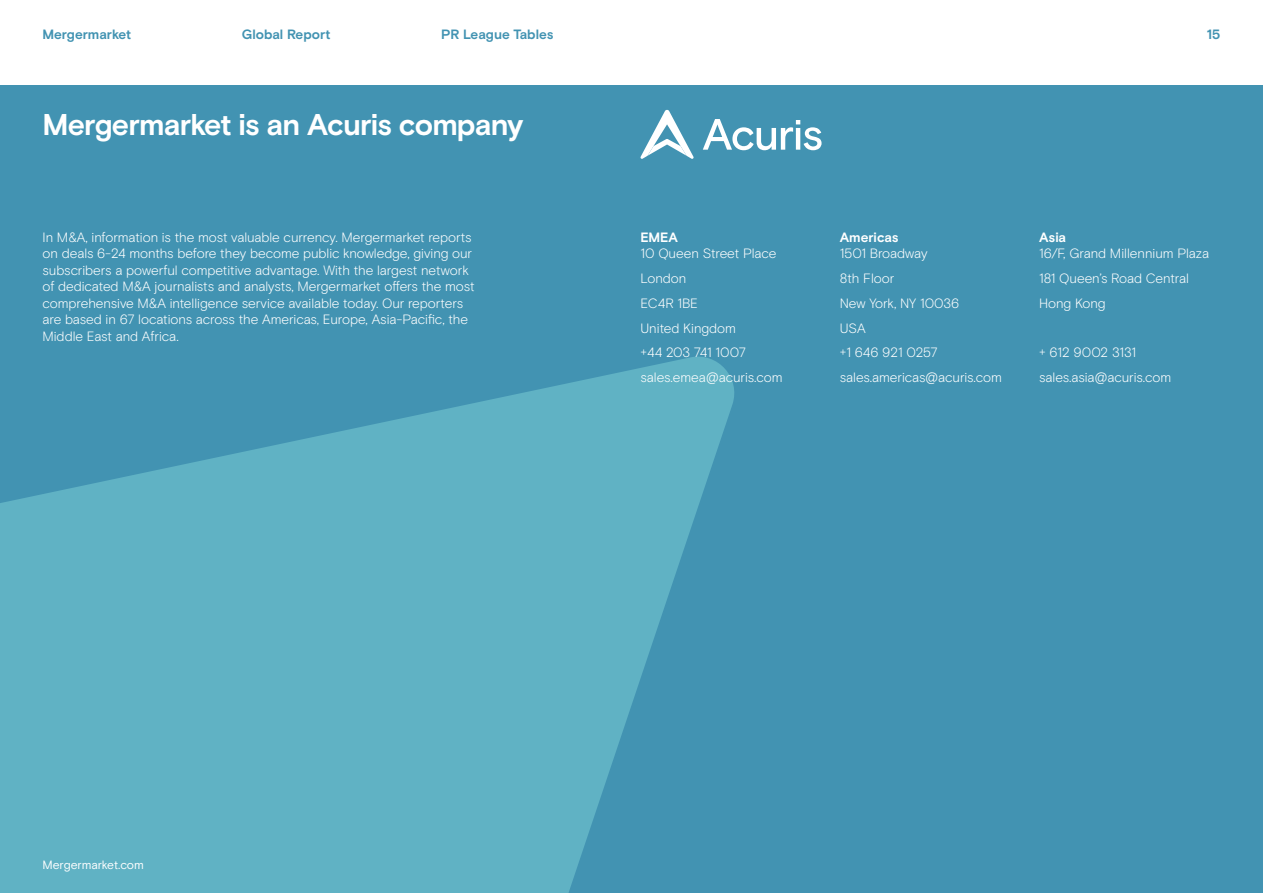
<style>
.page{position:relative;width:1263px;height:893px;background:#fff}
.page>*{position:absolute;margin:0;border:0;box-sizing:border-box;transform-origin:0 0}
.t1{font:700 30px "Basis Grotesque";letter-spacing:-.035em;color:#fff}
.t2{font:300 13.5px/24.8px "Basis Grotesque";letter-spacing:-.005em;color:#fff}
.t3{font:700 13.5px "Basis Grotesque";color:#4293b2}
.t4{font:700 13.5px "Basis Grotesque";letter-spacing:-.005em;color:#fff}
.t5{font:12px "Basis Grotesque";letter-spacing:-.01em;color:#fff}
</style>
<div class="page">
<div style="left:0;top:85px;width:1263px;height:808px;background:#4293b2"></div>
<svg style="left:0;top:356px;width:734px;height:537px;fill:#60b2c4"></svg>
<svg style="left:640px;top:109px;width:54px;height:50px"></svg>
<svg style="left:703px;top:119px;width:118px;height:31px"></svg>
<p class="t3" style="left:43px;top:27px;width:90px">Mergermarket</p>
<p class="t3" style="left:242px;top:27px;width:90px">Global Report</p>
<p class="t3" style="left:441px;top:27px;width:114px">PR League Tables</p>
<p class="t3" style="left:1207px;top:27px;width:15px">15</p>
<h1 class="t1" style="left:43px;top:107px;width:483px">Mergermarket is an Acuris company</h1>
<p class="t2" style="left:43px;top:229px;width:434px;line-height:16.5px">In M&amp;A, information is the most valuable currency. Mergermarket reports on deals 6-24 months before they become public knowledge, giving our subscribers a powerful competitive advantage. With the largest network of dedicated M&amp;A journalists and analysts, Mergermarket offers the most comprehensive M&amp;A intelligence service available today. Our reporters are based in 67 locations across the Americas, Europe, Asia-Pacific, the Middle East and Africa.</p>
<p class="t4" style="left:640px;top:229px;width:39px">EMEA</p>
<p class="t2" style="left:640px;top:241px;width:144px">10 Queen Street Place<br>London<br>EC4R 1BE<br>United Kingdom<br>+44 203 741 1007 sales.emea@acuris.com</p>
<p class="t4" style="left:840px;top:229px;width:60px">Americas</p>
<p class="t2" style="left:840px;top:241px;width:164px">1501 Broadway<br>8th Floor<br>New York, NY 10036<br>USA<br>+1 646 921 0257 sales.americas@acuris.com</p>
<p class="t4" style="left:1039px;top:229px;width:29px">Asia</p>
<p class="t2" style="left:1039px;top:241px;width:172px">16/F, Grand Millennium Plaza<br>181 Queen’s Road Central<br>Hong Kong</p>
<p class="t2" style="left:1039px;top:340px;width:134px">+ 612 9002 3131 sales.asia@acuris.com</p>
<p class="t5" style="left:43px;top:858px;width:103px">Mergermarket.com</p>
</div>
